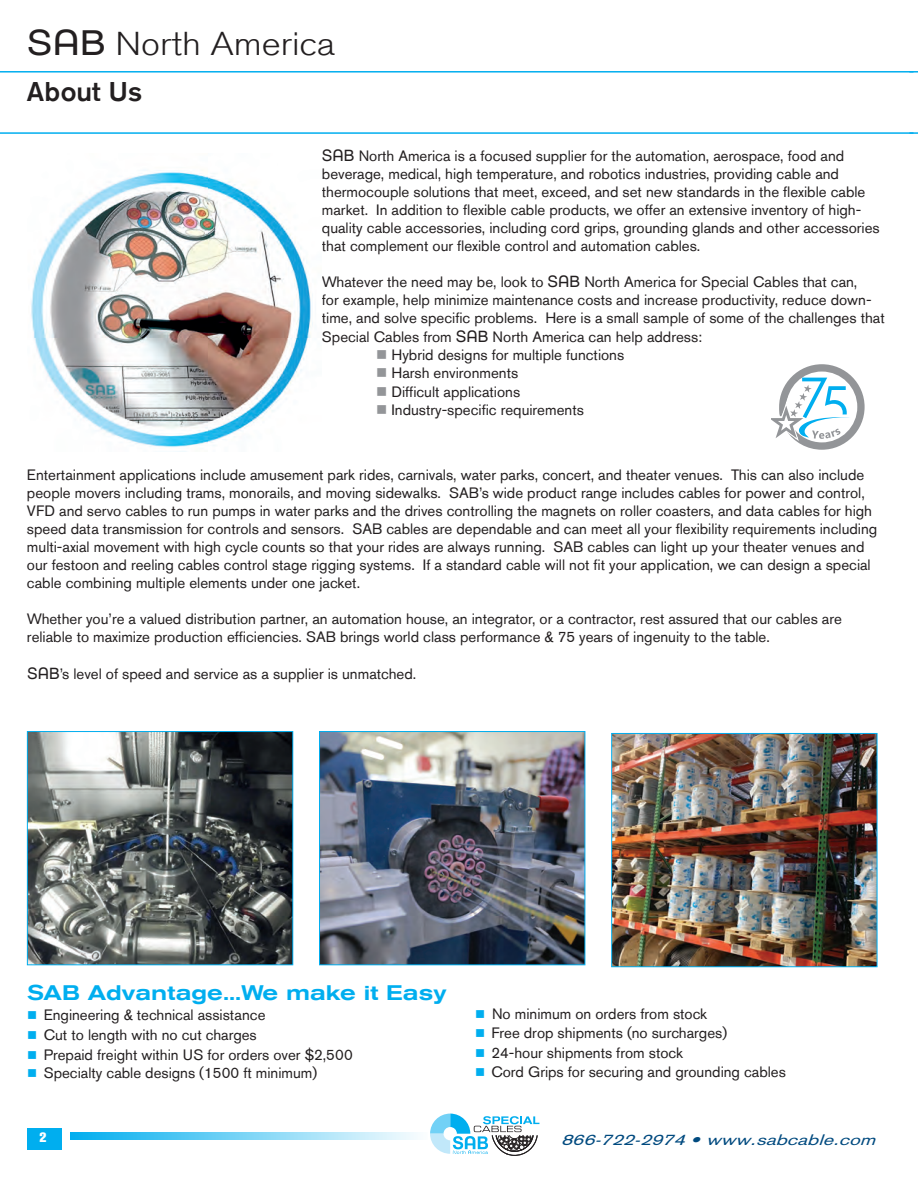
<style>
.page{position:relative;width:918px;height:1188px;background:#fff}
.page>*{position:absolute;margin:0;border:0;box-sizing:border-box;transform-origin:0 0}
.t1{font:300 33px "Akzidenz Grotesk Std";color:#231f20;scale:1.1 1}
.t2{font:500 27px "Akzidenz Grotesk Std";color:#231f20}
.t3{font:500 expanded 21px "Akzidenz Grotesk Std";color:#00aeef}
.t4{font:15px/18px "Akzidenz Grotesk Std";color:#231f20}
.t5{font:italic 15px "Akzidenz Grotesk";letter-spacing:.015em;color:#004a7f;scale:1.3 1}
.t6{font:800 13.5px "Akzidenz Grotesk BQ";color:#fff}
.s1{font-family:"SAB";font-weight:400}
.s2{font-family:"SAB"}
.s3{color:#939598}
.s4{color:#00aeef}
</style>
<div class="page">
<hr style="left:0;top:132px;width:914px;height:2px;background:#00aeef">
<hr style="left:0;top:71px;width:914px;height:2px;background:#00aeef">
<img style="left:29px;top:733px;width:262px;height:230px">
<div style="left:27px;top:731px;width:266px;height:234px;border:1px solid #00aeef"></div>
<img style="left:321px;top:733px;width:262px;height:230px">
<div style="left:319px;top:731px;width:266px;height:234px;border:1px solid #00aeef"></div>
<img style="left:613px;top:735px;width:262px;height:230px">
<div style="left:611px;top:733px;width:266px;height:234px;border:1px solid #00aeef"></div>
<img style="left:31px;top:170px;width:282px;height:282px">
<svg style="left:430px;top:1114px;width:109px;height:42px"></svg>
<svg style="left:70px;top:1133px;width:347px;height:6px"></svg>
<div style="left:27px;top:1128px;width:34px;height:21px;background:#00aeef"></div>
<svg style="left:771px;top:364px;width:94px;height:86px"></svg>
<p class="t1" style="left:27px;top:25px;width:282px"><span class="s1">S</span> North America</p>
<p class="t2" style="left:27px;top:75px;width:117px">About Us</p>
<p class="t4" style="left:322px;top:147px;width:559px"><span class="s2">S</span> North America is a focused supplier for the automation, aerospace, food and beverage, medical, high temperature, and robotics industries, providing cable and thermocouple solutions that meet, exceed, and set new standards in the flexible cable market. In addition to flexible cable products, we offer an extensive inventory of high&shy;quality cable accessories, including cord grips, grounding glands and other accessories that complement our flexible control and automation cables.</p>
<p class="t4" style="left:322px;top:273px;width:564px">Whatever the need may be, look to <span class="s2">S</span> North America for Special Cables that can,<br>for example, help minimize maintenance costs and increase productivity, reduce down&shy;time, and solve specific problems. Here is a small sample of some of the challenges that Special Cables from <span class="s2">S</span> North America can help address:</p>
<p class="t4" style="left:376px;top:346px;width:250px"><span class="s3">■</span> Hybrid designs for multiple functions</p>
<p class="t4" style="left:376px;top:364px;width:144px"><span class="s3">■</span> Harsh environments</p>
<p class="t4" style="left:376px;top:382px;width:145px"><span class="s3">■</span> Difficult applications</p>
<p class="t4" style="left:376px;top:401px;width:209px"><span class="s3">■</span> Industry-specific requirements</p>
<p class="t4" style="left:27px;top:466px;width:852px">Entertainment applications include amusement park rides, carnivals, water parks, concert, and theater venues. This can also include people movers including trams, monorails, and moving sidewalks. SAB’s wide product range includes cables for power and control, VFD and servo cables to run pumps in water parks and the drives controlling the magnets on roller coasters, and data cables for high speed data transmission for controls and sensors. SAB cables are dependable and can meet all your flexibility requirements including multi-axial movement with high cycle counts so that your rides are always running. SAB cables can light up your theater venues and our festoon and reeling cables control stage rigging systems. If a standard cable will not fit your application, we can design a special cable combining multiple elements under one jacket.</p>
<p class="t4" style="left:27px;top:610px;width:816px">Whether you’re a valued distribution partner, an automation house, an integrator, or a contractor, rest assured that our cables are reliable to maximize production efficiencies. SAB brings world class performance &amp; 75 years of ingenuity to the table.</p>
<p class="t4" style="left:27px;top:664px;width:391px"><span class="s2">S</span>’s level of speed and service as a supplier is unmatched.</p>
<p class="t3" style="left:27px;top:980px;width:421px">SAB Advantage...We make it Easy</p>
<p class="t4" style="left:27px;top:1006px;width:240px"><span class="s4">■</span> Engineering &amp; technical assistance</p>
<p class="t4" style="left:27px;top:1026px;width:231px"><span class="s4">■</span> Cut to length with no cut charges</p>
<p class="t4" style="left:27px;top:1045px;width:327px"><span class="s4">■</span> Prepaid freight within US for orders over $2,500</p>
<p class="t4" style="left:27px;top:1064px;width:292px"><span class="s4">■</span> Specialty cable designs (1500 ft minimum)</p>
<p class="t6" style="left:39px;top:1130px;width:9px">2</p>
<p class="t4" style="left:475px;top:1005px;width:233px"><span class="s4">■</span> No minimum on orders from stock</p>
<p class="t4" style="left:475px;top:1024px;width:253px"><span class="s4">■</span> Free drop shipments (no surcharges)</p>
<p class="t4" style="left:475px;top:1044px;width:209px"><span class="s4">■</span> 24-hour shipments from stock</p>
<p class="t4" style="left:475px;top:1062px;width:312px"><span class="s4">■</span> Cord Grips for securing and grounding cables</p>
<p class="t5" style="left:561px;top:1130px;width:243px">866-722-2974 • www.sabcable.com</p>
</div>
